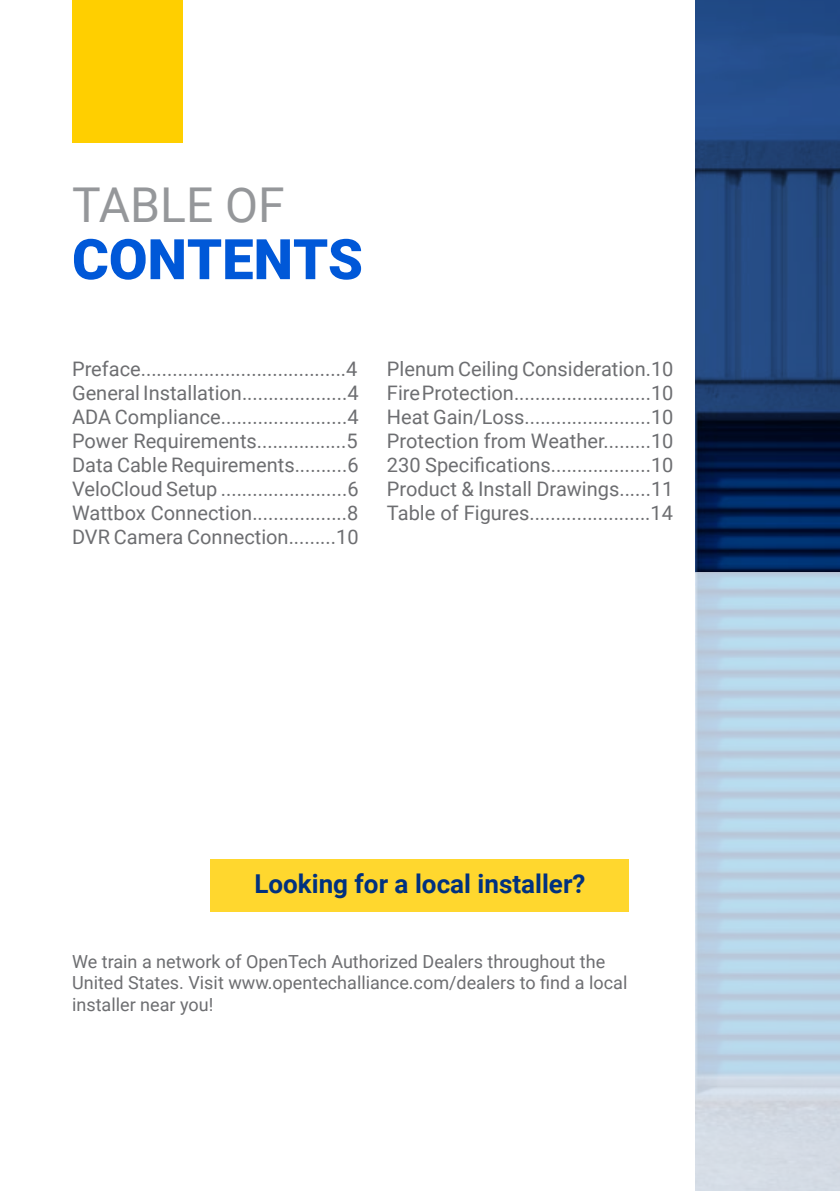
<style>
.page{position:relative;width:840px;height:1191px;background:#fff}
.page>*{position:absolute;margin:0;border:0;box-sizing:border-box;transform-origin:0 0}
.t1{font:900 56px "Roboto";color:#0058d8}
.t2{font:48px "Roboto";color:#95979a}
.t3{font:700 26px "Roboto";color:#00317f}
.t4{font:20px/24px "Roboto";color:#6d6e71;text-align:justify}
.t5{font:18px/21.6px "Roboto";color:#6d6e71}
</style>
<div class="page">
<svg style="left:695px;top:0;width:144px;height:573px;background:#193c70"></svg>
<svg style="left:695px;top:573px;width:144px;height:618px;background:#bdd4e5"></svg>
<div style="left:72px;top:0;width:111px;height:142px;background:#ffcf00"></div>
<div style="left:210px;top:859px;width:419px;height:52px;background:#ffd72e"></div>
<h2 class="t2" style="left:72px;top:172px;width:214px">TABLE OF</h2>
<h1 class="t1" style="left:72px;top:220px;width:292px">CONTENTS</h1>
<p class="t4" style="left:72px;top:356px;width:288px">Preface.......................................4<br>General Installation....................4<br>ADA Compliance........................4<br>Power Requirements.................5<br>Data Cable Requirements..........6<br>VeloCloud Setup ........................6<br>Wattbox Connection..................8<br>DVR Camera Connection.........10</p>
<p class="t4" style="left:387px;top:356px;width:288px">Plenum Ceiling Consideration.10<br>Fire Protection..........................10<br>Heat Gain/Loss........................10<br>Protection from Weather.........10<br>230 Specifications...................10<br>Product &amp; Install Drawings......11<br>Table of Figures.......................14</p>
<h3 class="t3" style="left:254px;top:865px;width:332px">Looking for a local installer?</h3>
<p class="t5" style="left:72px;top:949px;width:556px">We train a network of OpenTech Authorized Dealers throughout the<br>United States. Visit www.opentechalliance.com/dealers to find a local installer near you!</p>
</div>
